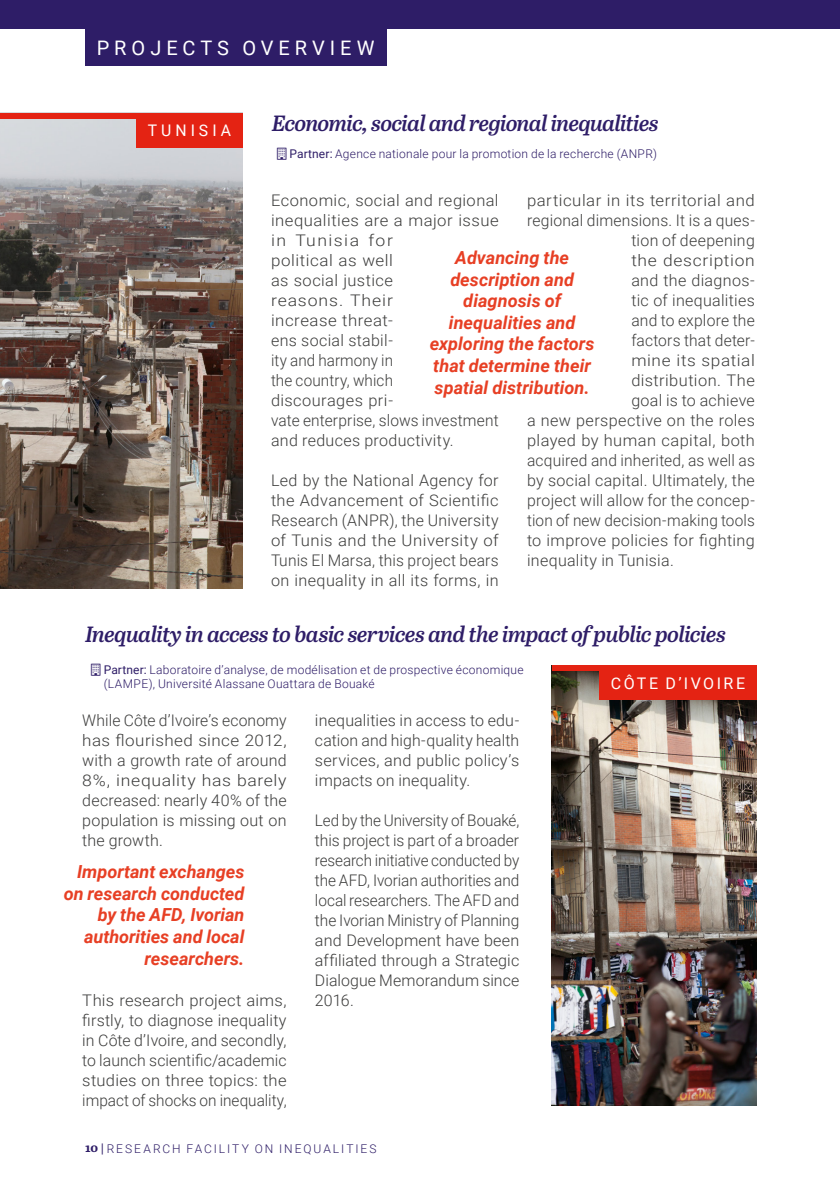
<style>
.page{position:relative;width:840px;height:1191px;background:#fff}
.page>*{position:absolute;margin:0;border:0;box-sizing:border-box;transform-origin:0 0}
.t1{font:italic 600 22px "Abril Text";letter-spacing:-.03em;color:#2e1d67}
.t2{font:20px "Roboto";letter-spacing:.245em;color:#fff}
.t3{font:italic 700 18px/21.6px "Roboto";color:#e73f24;text-align:center}
.t4{font:300 16px/20px "Roboto";letter-spacing:.02em;color:#3c3c3b;text-align:justify}
.t5{font:300 16px/20px "Roboto";letter-spacing:.02em;color:#3c3c3b;text-align:justify;scale:.95 1}
.t6{font:300 16px "Roboto";letter-spacing:.02em;color:#3c3c3b;scale:1.05 1}
.t7{font:300 16px "Roboto";letter-spacing:.02em;color:#3c3c3b;scale:.96 1}
.t8{font:300 16px "Roboto";letter-spacing:.04em;color:#3c3c3b;scale:1.09 1}
.t9{font:300 16px "Roboto";letter-spacing:.02em;color:#3c3c3b;scale:1.07 1}
.t10{font:16px "Roboto";letter-spacing:.16em;color:#fff}
.t11{font:16px "Roboto";letter-spacing:.255em;color:#fff}
.t12{font:300 12px/14.4px "Roboto";letter-spacing:.025em;color:#2e1d67}
.t13{font:300 12px "Roboto";letter-spacing:.165em;color:#2e1d67}
.s1{font-weight:400}
.s2{font-family:"Abril Text";font-weight:700}
</style>
<div class="page">
<img style="left:0;top:119px;width:242px;height:470px">
<div style="left:0;top:113px;width:242px;height:6px;background:#e42313"></div>
<div style="left:136px;top:113px;width:106px;height:35px;background:#e42313"></div>
<img style="left:551px;top:671px;width:204px;height:435px">
<div style="left:551px;top:665px;width:204px;height:6px;background:#e42313"></div>
<div style="left:598px;top:665px;width:158px;height:35px;background:#e42313"></div>
<div style="left:85px;top:0;width:301px;height:66px;background:#2e1d67"></div>
<div style="left:0;top:0;width:839px;height:28px;background:#2e1d67"></div>
<p class="t2" style="left:97px;top:33px;width:279px">PROJECTS OVERVIEW</p>
<p class="t11" style="left:148px;top:119px;width:85px">TUNISIA</p>
<h1 class="t1" style="left:271px;top:107px;width:388px">Economic, social and regional inequalities</h1>
<p class="t12" style="left:289px;top:146px;width:368px"><span class="s1">Partner:</span> Agence nationale pour la promotion de la recherche (ANPR)</p>
<p class="t4" style="left:271px;top:189px;width:229px;text-align:left">Economic, social and regional inequalities are a major issue in Tunisia for<br>political as well<br>as social justice<br>reasons. Their<br>increase threat-<br>ens social stabil-<br>ity and harmony in<br>the country, which<br>discourages pri-<br>vate enterprise, slows investment and reduces productivity.</p>
<p class="t4" style="left:271px;top:469px;width:229px">Led by the National Agency for the Advancement of Scientific Research (ANPR), the University of Tunis and the University of Tunis El Marsa, this project bears on inequality in all its forms, in</p>
<p class="t6" style="left:526px;top:189px;width:218px">particular in its territorial and</p>
<p class="t4" style="left:526px;top:209px;width:229px">regional dimensions. It is a ques-</p>
<p class="t4" style="left:631px;top:229px;width:125px">tion of deepening</p>
<p class="t8" style="left:631px;top:249px;width:115px">the description</p>
<p class="t4" style="left:631px;top:269px;width:125px">and the diagnos-</p>
<p class="t4" style="left:631px;top:289px;width:125px">tic of inequalities</p>
<p class="t4" style="left:631px;top:309px;width:125px">and to explore the</p>
<p class="t4" style="left:631px;top:329px;width:125px">factors that deter-</p>
<p class="t9" style="left:631px;top:349px;width:117px">mine its spatial</p>
<p class="t4" style="left:631px;top:369px;width:125px">distribution. The</p>
<p class="t4" style="left:631px;top:389px;width:125px">goal is to achieve</p>
<p class="t4" style="left:526px;top:409px;width:229px">a new perspective on the roles</p>
<p class="t4" style="left:526px;top:429px;width:229px">played by human capital, both</p>
<p class="t4" style="left:526px;top:449px;width:229px">acquired and inherited, as well as</p>
<p class="t4" style="left:526px;top:469px;width:229px">by social capital. Ultimately, the</p>
<p class="t4" style="left:526px;top:489px;width:229px">project will allow for the concep-</p>
<p class="t7" style="left:526px;top:509px;width:239px">tion of new decision-making tools</p>
<p class="t4" style="left:526px;top:529px;width:229px">to improve policies for fighting</p>
<p class="t4" style="left:526px;top:549px;width:148px">inequality in Tunisia.</p>
<p class="t3" style="left:429px;top:246px;width:166px">Advancing the description and diagnosis of inequalities and exploring the factors that determine their spatial distribution.</p>
<h1 class="t1" style="left:85px;top:617px;width:642px">Inequality in access to basic services and the impact of public policies</h1>
<p class="t12" style="left:104px;top:662px;width:421px"><span class="s1">Partner:</span> Laboratoire d’analyse, de modélisation et de prospective économique (LAMPE), Université Alassane Ouattara de Bouaké</p>
<p class="t10" style="left:610px;top:672px;width:136px">CÔTE D’IVOIRE</p>
<p class="t4" style="left:82px;top:709px;width:206px">While Côte d’Ivoire’s economy has flourished since 2012, with a growth rate of around 8%, inequality has barely decreased: nearly 40% of the population is missing out on the growth.</p>
<p class="t3" style="left:64px;top:860px;width:182px;text-align:right">Important exchanges on research conducted by the AFD, Ivorian authorities and local researchers.</p>
<p class="t4" style="left:82px;top:989px;width:206px">This research project aims, firstly, to diagnose inequality in Côte d’Ivoire, and secondly, to launch scientific/academic studies on three topics: the impact of shocks on inequality,</p>
<p class="t4" style="left:315px;top:709px;width:206px">inequalities in access to edu&shy;cation and high-quality health services, and public policy’s impacts on inequality.</p>
<p class="t5" style="left:315px;top:809px;width:216px">Led by the University of Bouaké, this project is part of a broader research initiative conducted by the AFD, Ivorian authorities and local researchers. The AFD and the Ivorian Ministry of Planning and Development have been affiliated through a Strategic Dialogue Memorandum since 2016.</p>
<p class="t13" style="left:85px;top:1140px;width:293px"><span class="s2">10 |</span> RESEARCH FACILITY ON INEQUALITIES</p>
</div>
